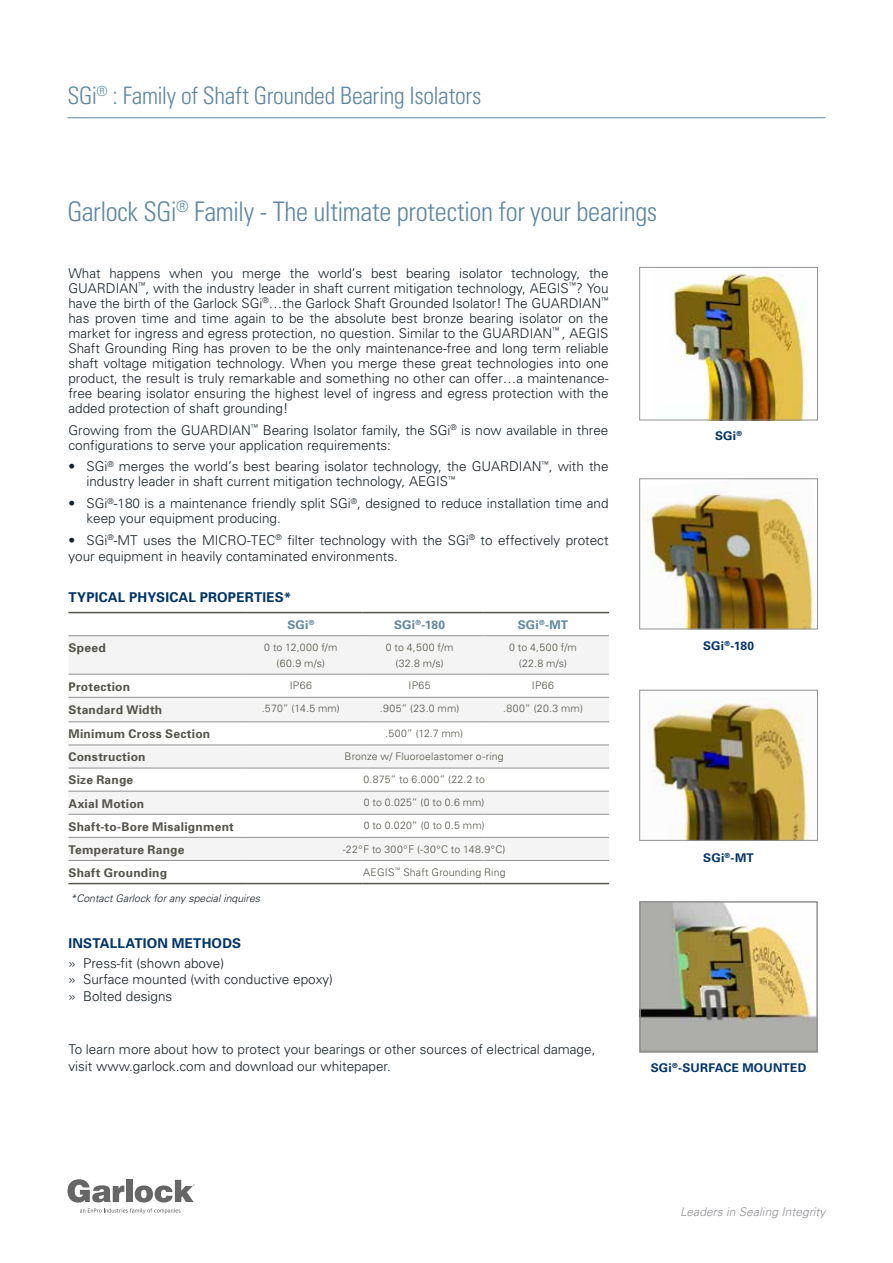
<style>
.page{position:relative;width:893px;height:1263px;background:#fff}
.page>*{position:absolute;margin:0;border:0;box-sizing:border-box;transform-origin:0 0}
.t1{font:300 condensed 27px "Univers";letter-spacing:-.015em;color:#5d87a1}
.t2{font:300 condensed 24px "Univers";letter-spacing:-.015em;color:#5d87a1}
.t3{font:300 13.5px/15px "Univers";color:#152128}
.t4{font:700 13.5px "Univers";letter-spacing:.015em;color:#003468}
.t5{font:700 12px "Univers";letter-spacing:.02em;color:#54534a}
.t6{font:700 12px "Univers";letter-spacing:.02em;color:#003468}
.t7{font:italic 300 12px "Univers";letter-spacing:.01em;color:#919195}
.t8{font:700 12px "Univers";letter-spacing:.02em;color:#5d87a1}
.t9{font:300 10.5px/16.5px "Univers";letter-spacing:.015em;color:#54534a;text-align:center}
.t10{font:italic 300 10.5px "Univers";color:#152128}
.t11{font:300 10.5px "Univers";letter-spacing:.035em;color:#54534a}
.s1{font-family:"DIN"}
.s2{font-weight:700;color:#003468}
</style>
<div class="page">
<hr style="left:68px;top:117px;width:757px;height:1px;background:#5d87a1">
<svg style="left:80px;top:1208px;width:100px;height:6px"></svg>
<svg style="left:68px;top:1179px;width:56px;height:23px"></svg>
<div style="left:126px;top:1180px;width:6px;height:22px;background:#666"></div>
<svg style="left:135px;top:1180px;width:60px;height:22px"></svg>
<svg style="left:68px;top:636px;width:541px;height:224px;fill:#f4f4f4"></svg>
<hr style="left:68px;top:674px;width:178px;height:1px;background:#919195">
<hr style="left:246px;top:674px;width:116px;height:1px;background:#919195">
<hr style="left:362px;top:674px;width:122px;height:1px;background:#919195">
<hr style="left:484px;top:674px;width:125px;height:1px;background:#919195">
<hr style="left:68px;top:697px;width:178px;height:1px;background:#919195">
<hr style="left:246px;top:697px;width:116px;height:1px;background:#919195">
<hr style="left:362px;top:697px;width:122px;height:1px;background:#919195">
<hr style="left:484px;top:697px;width:125px;height:1px;background:#919195">
<hr style="left:68px;top:721px;width:178px;height:1px;background:#919195">
<hr style="left:246px;top:721px;width:116px;height:1px;background:#919195">
<hr style="left:362px;top:721px;width:122px;height:1px;background:#919195">
<hr style="left:484px;top:721px;width:125px;height:1px;background:#919195">
<hr style="left:68px;top:744px;width:178px;height:1px;background:#919195">
<hr style="left:246px;top:744px;width:116px;height:1px;background:#919195">
<hr style="left:362px;top:744px;width:122px;height:1px;background:#919195">
<hr style="left:484px;top:744px;width:125px;height:1px;background:#919195">
<hr style="left:68px;top:768px;width:178px;height:1px;background:#919195">
<hr style="left:246px;top:768px;width:116px;height:1px;background:#919195">
<hr style="left:362px;top:768px;width:122px;height:1px;background:#919195">
<hr style="left:484px;top:768px;width:125px;height:1px;background:#919195">
<hr style="left:68px;top:791px;width:178px;height:1px;background:#919195">
<hr style="left:246px;top:791px;width:116px;height:1px;background:#919195">
<hr style="left:362px;top:791px;width:122px;height:1px;background:#919195">
<hr style="left:484px;top:791px;width:125px;height:1px;background:#919195">
<hr style="left:68px;top:814px;width:178px;height:1px;background:#919195">
<hr style="left:246px;top:814px;width:116px;height:1px;background:#919195">
<hr style="left:362px;top:814px;width:122px;height:1px;background:#919195">
<hr style="left:484px;top:814px;width:125px;height:1px;background:#919195">
<hr style="left:68px;top:837px;width:178px;height:1px;background:#919195">
<hr style="left:246px;top:837px;width:116px;height:1px;background:#919195">
<hr style="left:362px;top:837px;width:122px;height:1px;background:#919195">
<hr style="left:484px;top:837px;width:125px;height:1px;background:#919195">
<hr style="left:68px;top:860px;width:178px;height:1px;background:#919195">
<hr style="left:246px;top:860px;width:116px;height:1px;background:#919195">
<hr style="left:362px;top:860px;width:122px;height:1px;background:#919195">
<hr style="left:484px;top:860px;width:125px;height:1px;background:#919195">
<hr style="left:68px;top:612px;width:178px;height:1px;background:#54534a">
<hr style="left:246px;top:612px;width:116px;height:1px;background:#54534a">
<hr style="left:362px;top:612px;width:122px;height:1px;background:#54534a">
<hr style="left:484px;top:612px;width:125px;height:1px;background:#54534a">
<hr style="left:68px;top:883px;width:178px;height:1px;background:#54534a">
<hr style="left:246px;top:883px;width:116px;height:1px;background:#54534a">
<hr style="left:362px;top:883px;width:122px;height:1px;background:#54534a">
<hr style="left:484px;top:883px;width:125px;height:1px;background:#54534a">
<hr style="left:68px;top:635px;width:178px;height:1px;background:#919195">
<hr style="left:246px;top:635px;width:116px;height:1px;background:#919195">
<hr style="left:362px;top:635px;width:122px;height:1px;background:#919195">
<hr style="left:484px;top:635px;width:125px;height:1px;background:#919195">
<img style="left:671px;top:272px;width:136px;height:146px">
<div style="left:639px;top:267px;width:179px;height:153px;border:1px solid #919195"></div>
<img style="left:644px;top:489px;width:171px;height:138px">
<div style="left:639px;top:478px;width:179px;height:151px;border:1px solid #919195"></div>
<img style="left:648px;top:701px;width:161px;height:138px">
<div style="left:639px;top:690px;width:179px;height:151px;border:1px solid #919195"></div>
<img style="left:642px;top:904px;width:173px;height:145px">
<div style="left:639px;top:901px;width:179px;height:151px;border:2px solid #919195"></div>
<h2 class="t2" style="left:68px;top:81px;width:415px">SGi<sup>®</sup> : Family of Shaft Grounded Bearing Isolators</h2>
<h1 class="t1" style="left:68px;top:195px;width:591px">Garlock SGi<sup>®</sup> Family - The ultimate protection for your bearings</h1>
<p class="t3" style="left:68px;top:265px;width:542px;text-align:justify">What happens when you merge the world’s best bearing isolator technology, the GUARDIAN<sup>™</sup>, with the industry leader in shaft current mitigation technology, AEGIS<sup>™</sup>? You have the birth of the Garlock SGi<sup>®</sup>…the Garlock Shaft Grounded Isolator! The GUARDIAN<sup>™ </sup>has proven time and time again to be the absolute best bronze bearing isolator on the market for ingress and egress protection, no question. Similar to the GUARDIAN<sup>™</sup> , AEGIS Shaft Grounding Ring has proven to be the only maintenance-free and long term reliable shaft voltage mitigation technology. When you merge these great technologies into one product, the result is truly remarkable and something no other can offer…a maintenance&shy;free bearing isolator ensuring the highest level of ingress and egress protection with the added protection of shaft grounding!</p>
<p class="t3" style="left:68px;top:422px;width:541px">Growing from the GUARDIAN<sup>™</sup> Bearing Isolator family, the SGi<sup>®</sup> is now available in three configurations to serve your application requirements:</p>
<p class="t3" style="left:86px;top:459px;width:524px;text-indent:-18px">• SGi<sup>®</sup> merges the world’s best bearing isolator technology, the GUARDIAN<sup>™</sup>, with the industry leader in shaft current mitigation technology, AEGIS<sup>™</sup></p>
<p class="t3" style="left:86px;top:495px;width:524px;text-indent:-18px">• SGi<sup>®</sup>-180 is a maintenance friendly split SGi<sup>®</sup>, designed to reduce installation time and keep your equipment producing.</p>
<p class="t3" style="left:68px;top:531px;width:542px;line-height:16.5px">• SGi<sup>®</sup>-MT uses the MICRO-TEC<sup>®</sup> filter technology with the SGi<sup>®</sup> to effectively protect your equipment in heavily contaminated environments.</p>
<p class="t4" style="left:68px;top:588px;width:224px">TYPICAL PHYSICAL PROPERTIES*</p>
<p class="t8" style="left:287px;top:617px;width:28px">SGi<sup>®</sup></p>
<p class="t8" style="left:394px;top:617px;width:52px">SGi<sup>®</sup>-180</p>
<p class="t8" style="left:518px;top:617px;width:52px">SGi<sup>®</sup>-MT</p>
<p class="t5" style="left:68px;top:640px;width:39px">Speed</p>
<p class="t9" style="left:264px;top:639px;width:75px">0 to 12,000 f/m (60.9 m/s)</p>
<p class="t9" style="left:386px;top:639px;width:69px">0 to 4,500 f/m (32.8 m/s)</p>
<p class="t9" style="left:509px;top:639px;width:69px">0 to 4,500 f/m (22.8 m/s)</p>
<p class="t5" style="left:68px;top:678px;width:63px">Protection</p>
<p class="t9" style="left:290px;top:677px;width:24px">IP66</p>
<p class="t9" style="left:409px;top:677px;width:24px">IP65</p>
<p class="t9" style="left:532px;top:677px;width:24px">IP66</p>
<p class="t5" style="left:68px;top:702px;width:95px">Standard Width</p>
<p class="t9" style="left:262px;top:700px;width:80px">.570” (14.5 mm)</p>
<p class="t9" style="left:380px;top:700px;width:81px">.905” (23.0 mm)</p>
<p class="t9" style="left:503px;top:700px;width:81px">.800” (20.3 mm)</p>
<p class="t5" style="left:68px;top:726px;width:143px">Minimum Cross Section</p>
<p class="t9" style="left:385px;top:725px;width:80px">.500” (12.7 mm)</p>
<p class="t5" style="left:68px;top:749px;width:79px">Construction</p>
<p class="t9" style="left:345px;top:748px;width:161px">Bronze w/ Fluoroelastomer o-ring</p>
<p class="t5" style="left:68px;top:772px;width:66px">Size Range</p>
<p class="t9" style="left:363px;top:771px;width:123px">0.875” to 6.000” (22.2 to</p>
<p class="t5" style="left:68px;top:795px;width:77px">Axial Motion</p>
<p class="t9" style="left:364px;top:794px;width:122px">0 to 0.025” (0 to 0.6 mm)</p>
<p class="t5" style="left:68px;top:819px;width:167px">Shaft-to-Bore Misalignment</p>
<p class="t9" style="left:364px;top:817px;width:123px">0 to 0.020” (0 to 0.5 mm)</p>
<p class="t5" style="left:68px;top:842px;width:118px">Temperature Range</p>
<p class="t11" style="left:343px;top:842px;width:164px">-22<span class="s1">°</span>F to 300<span class="s1">°</span>F (-30°C to 148.9°C)</p>
<p class="t5" style="left:68px;top:865px;width:100px">Shaft Grounding</p>
<p class="t9" style="left:363px;top:863px;width:144px">AEGIS<sup>™</sup> Shaft Grounding Ring</p>
<p class="t10" style="left:71px;top:892px;width:191px">*Contact Garlock for any special inquires</p>
<p class="t3" style="left:68px;top:933px;width:174px;line-height:19.8px"><span class="s2">INSTALLATION METHODS </span><span class="s1">»</span> Press-fit (shown above)</p>
<p class="t3" style="left:68px;top:970px;width:266px;line-height:16.5px"><span class="s1">»</span> Surface mounted (with conductive epoxy) <span class="s1">»</span> Bolted designs</p>
<p class="t6" style="left:715px;top:428px;width:28px">SGi<sup>®</sup></p>
<p class="t6" style="left:703px;top:638px;width:52px">SGi<sup>®</sup>-180</p>
<p class="t6" style="left:703px;top:850px;width:52px">SGi<sup>®</sup>-MT</p>
<p class="t3" style="left:68px;top:1041px;width:528px;line-height:16.2px">To learn more about how to protect your bearings or other sources of electrical damage, visit www.garlock.com and download our whitepaper.</p>
<p class="t6" style="left:651px;top:1059px;width:157px">SGi<sup>®</sup>-SURFACE MOUNTED</p>
<p class="t7" style="left:680px;top:1204px;width:147px">Leaders in Sealing Integrity</p>
</div>
